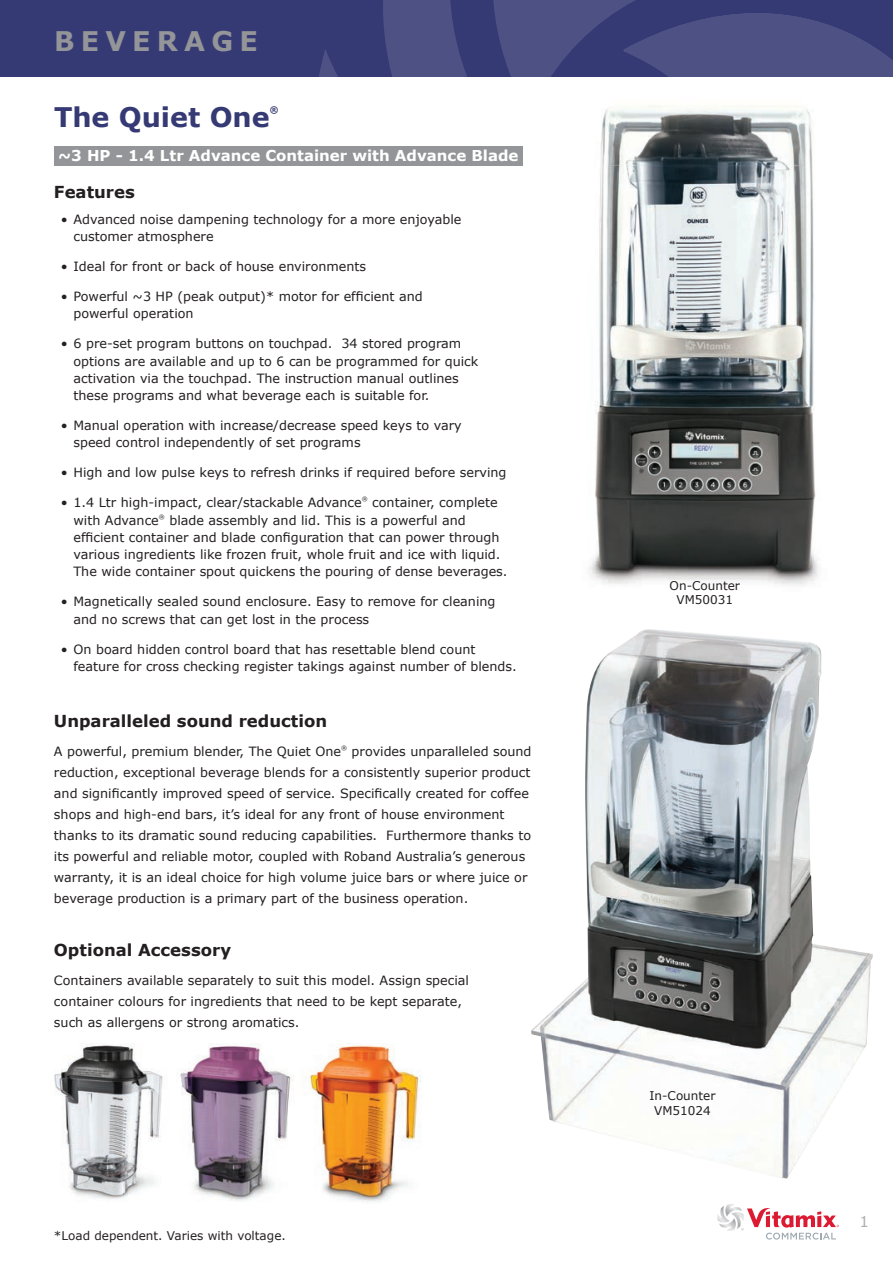
<style>
.page{position:relative;width:893px;height:1263px;background:#fff}
.page>*{position:absolute;margin:0;border:0;box-sizing:border-box;transform-origin:0 0}
.t1{font:700 27px "Verdana";color:#363a74}
.t2{font:700 27px "Verdana";letter-spacing:.23em;color:#939598}
.t3{font:700 16.5px "Verdana";color:#231f20}
.t4{font:700 15px "Verdana";color:#fff}
.t5{font:15px "Verdana";color:#aeafb3}
.t6{font:12.75px/17.2px "Verdana";color:#231f20}
.t7{font:12px/14.4px "Verdana";color:#231f20;text-align:center}
.t8{font:700 9px "Verdana";color:#363a74}
.t9{font:6px "Verdana";color:#231f20}
</style>
<div class="page">
<img style="left:531px;top:629px;width:342px;height:550px">
<div style="left:0;top:0;width:893px;height:77px;background:#363a74"></div>
<svg style="left:319px;top:0;width:574px;height:77px"></svg>
<img style="left:588px;top:105px;width:230px;height:481px">
<div style="left:54px;top:146px;width:469px;height:20px;background:#939598"></div>
<img style="left:54px;top:1044px;width:367px;height:158px">
<svg style="left:717px;top:1204px;width:122px;height:35px"></svg>
<h1 class="t2" style="left:54px;top:22px;width:205px">BEVERAGE</h1>
<h1 class="t1" style="left:54px;top:98px;width:217px">The Quiet One</h1>
<p class="t8" style="left:270px;top:104px;width:10px">®</p>
<p class="t4" style="left:58px;top:145px;width:462px">~3 HP - 1.4 Ltr Advance Container with Advance Blade</p>
<p class="t3" style="left:54px;top:180px;width:82px">Features</p>
<p class="t6" style="left:73px;top:210px;width:389px;text-indent:-13px">• Advanced noise dampening technology for a more enjoyable customer atmosphere</p>
<p class="t6" style="left:61px;top:258px;width:307px">• Ideal for front or back of house environments</p>
<p class="t6" style="left:73px;top:288px;width:351px;text-indent:-13px">• Powerful ~3 HP (peak output)* motor for efficient and powerful operation</p>
<p class="t6" style="left:73px;top:335px;width:406px;text-indent:-13px">• 6 pre-set program buttons on touchpad. 34 stored program options are available and up to 6 can be programmed for quick activation via the touchpad. The instruction manual outlines these programs and what beverage each is suitable for.</p>
<p class="t6" style="left:73px;top:417px;width:390px;text-indent:-13px">• Manual operation with increase/decrease speed keys to vary speed control independently of set programs</p>
<p class="t6" style="left:61px;top:464px;width:447px">• High and low pulse keys to refresh drinks if required before serving</p>
<p class="t6" style="left:61px;top:494px;width:303px">• 1.4 Ltr high-impact, clear/stackable Advance</p>
<p class="t9" style="left:362px;top:495px;width:7px">®</p>
<p class="t6" style="left:372px;top:494px;width:127px">container, complete</p>
<p class="t6" style="left:73px;top:511px;width:87px">with Advance</p>
<p class="t9" style="left:159px;top:512px;width:7px">®</p>
<p class="t6" style="left:73px;top:511px;width:436px;text-indent:96px">blade assembly and lid. This is a powerful and efficient container and blade configuration that can power through various ingredients like frozen fruit, whole fruit and ice with liquid.<br>The wide container spout quickens the pouring of dense beverages.</p>
<p class="t6" style="left:73px;top:593px;width:424px;text-indent:-13px">• Magnetically sealed sound enclosure. Easy to remove for cleaning and no screws that can get lost in the process</p>
<p class="t6" style="left:73px;top:640px;width:445px;text-indent:-13px">• On board hidden control board that has resettable blend count feature for cross checking register takings against number of blends.</p>
<p class="t3" style="left:54px;top:709px;width:275px">Unparalleled sound reduction</p>
<p class="t6" style="left:54px;top:743px;width:289px">A powerful, premium blender, The Quiet One</p>
<p class="t9" style="left:341px;top:744px;width:7px">®</p>
<p class="t6" style="left:54px;top:741px;width:479px;line-height:21px;text-indent:298px">provides unparalleled sound reduction, exceptional beverage blends for a consistently superior product and significantly improved speed of service. Specifically created for coffee shops and high-end bars, it’s ideal for any front of house environment thanks to its dramatic sound reducing capabilities. Furthermore thanks to its powerful and reliable motor, coupled with Roband Australia’s generous warranty, it is an ideal choice for high volume juice bars or where juice or beverage production is a primary part of the business operation.</p>
<p class="t3" style="left:54px;top:938px;width:179px">Optional Accessory</p>
<p class="t6" style="left:54px;top:970px;width:417px;line-height:21px">Containers available separately to suit this model. Assign special container colours for ingredients that need to be kept separate, such as allergens or strong aromatics.</p>
<p class="t7" style="left:54px;top:1228px;width:233px">*Load dependent. Varies with voltage.</p>
<p class="t7" style="left:670px;top:578px;width:72px">On-Counter<br>VM50031</p>
<p class="t7" style="left:649px;top:1089px;width:67px">In-Counter<br>VM51024</p>
<p class="t5" style="left:859px;top:1211px;width:11px">1</p>
</div>
